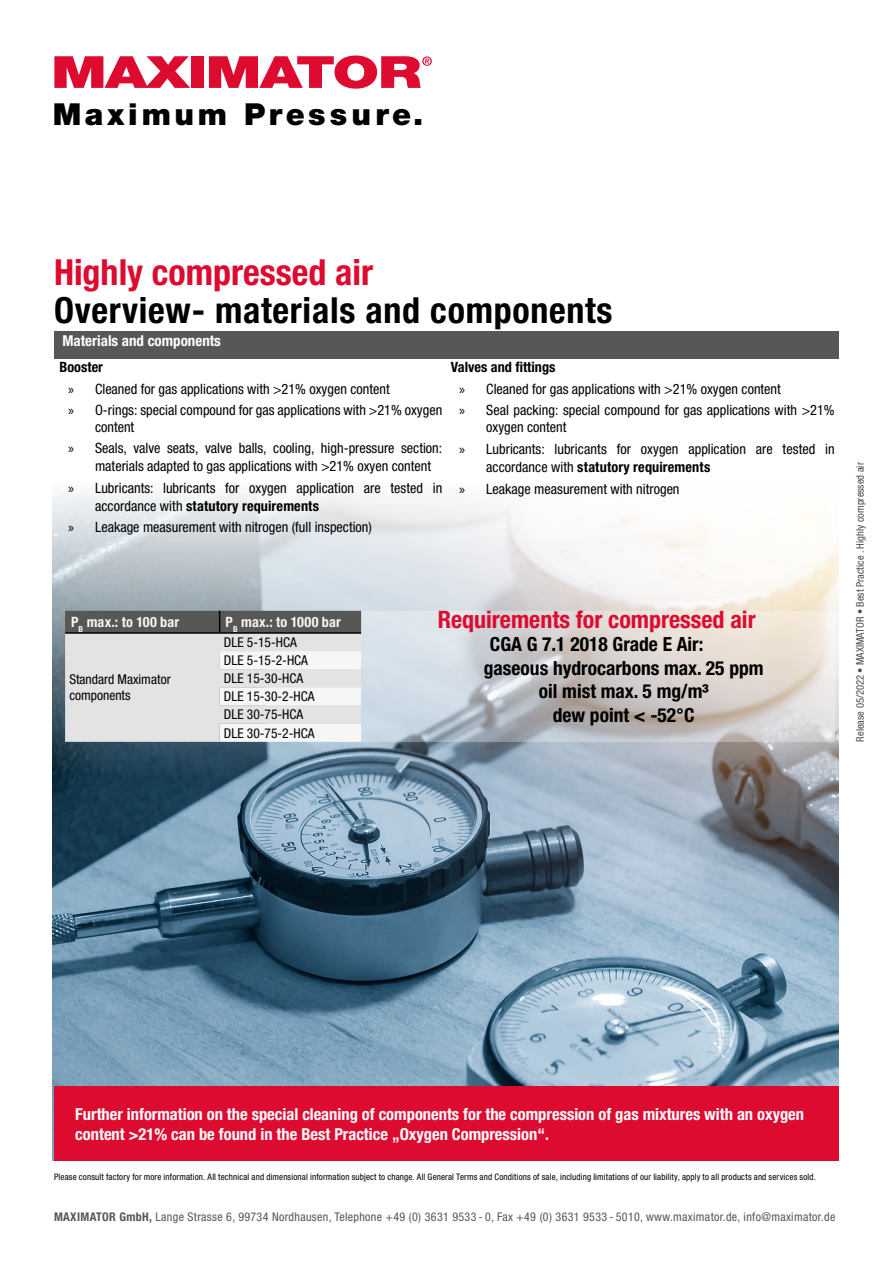
<style>
.page{position:relative;width:893px;height:1263px;background:#fff}
.page>*{position:absolute;margin:0;border:0;box-sizing:border-box;transform-origin:0 0}
.t1{font:700 condensed 36px "Helvetica Neue LT Std";letter-spacing:.02em;color:#000}
.t2{font:700 condensed 36px "Helvetica Neue LT Std";color:#dd0b2f}
.t3{font:900 30.3px "Helvetica Neue LT Std";letter-spacing:.125em;color:#000}
.t4{font:700 condensed 24px "Helvetica Neue LT Std";color:#dd0b2f}
.t5{font:700 condensed 19.5px "Helvetica Neue LT Std";color:#000}
.t6{font:700 condensed 16.5px/19.8px "Helvetica Neue LT Std";color:#fff}
.t7{font:700 condensed 15px "Helvetica Neue LT Std";color:#fff}
.t8{font:condensed 14.25px/21.3px "Helvetica Neue LT Std";color:#000}
.t9{font:700 condensed 14.25px "Helvetica Neue LT Std";letter-spacing:.005em;color:#f6f6f6}
.t10{font:condensed 13.5px/18.1px "Helvetica Neue LT Std";color:#000}
.t11{font:condensed 12px "Helvetica Neue LT Std";letter-spacing:.03em;color:#575756}
.t12{font:condensed 10.5px "Helvetica Neue LT Std";color:#4a4a49}
.t13{font:condensed 9px "Helvetica Neue LT Std";letter-spacing:.02em;color:#000}
.s1{font-weight:700}
.s2{font-family:"Myriad Pro";font-stretch:normal}
</style>
<div class="page">
<svg style="left:54px;top:56px;width:136px;height:32px"></svg>
<div style="left:191px;top:56px;width:13px;height:32px;background:#dd0b2f"></div>
<svg style="left:209px;top:56px;width:223px;height:33px"></svg>
<div style="left:54px;top:332px;width:392px;height:27px;background:#575756"></div>
<div style="left:446px;top:332px;width:393px;height:27px;background:#575756"></div>
<img style="left:53px;top:491px;width:786px;height:670px">
<svg style="left:361px;top:611px;width:474px;height:130px;background:#d1d0d0"></svg>
<div style="left:54px;top:1087px;width:785px;height:74px;background:#dd0b2f"></div>
<svg style="left:65px;top:611px;width:296px;height:131px"></svg>
<hr style="left:65px;top:632px;width:155px;height:2px;background:#000">
<hr style="left:220px;top:632px;width:141px;height:2px;background:#000">
<h2 class="t3" style="left:53px;top:96px;width:372px">Maximum Pressure.</h2>
<h1 class="t2" style="left:54px;top:251px;width:321px">Highly compressed air</h1>
<h1 class="t1" style="left:54px;top:288px;width:560px">Overview- materials and components</h1>
<p class="t7" style="left:63px;top:332px;width:160px">Materials and components</p>
<p class="t8" style="left:68px;top:357px;width:376px;text-indent:-9px"><span class="s1">Booster<br></span><span class="s2">»</span> Cleaned for gas applications with &gt;21% oxygen content<br><span class="s2">»</span> O-rings: special compound for gas applications with &gt;21% oxygen</p>
<p class="t8" style="left:68px;top:416px;width:376px;text-indent:27px">content<br><span class="s2">»</span> Seals, valve seats, valve balls, cooling, high-pressure section:</p>
<p class="t8" style="left:68px;top:454px;width:376px;line-height:22.2px;text-indent:27px">materials adapted to gas applications with &gt;21% oxyen content<br><span class="s2">»</span> Lubricants: lubricants for oxygen application are tested in</p>
<p class="t8" style="left:68px;top:495px;width:305px;text-indent:27px">accordance with <span class="s1">statutory requirements<br></span><span class="s2">»</span> Leakage measurement with nitrogen (full inspection)</p>
<p class="t8" style="left:459px;top:357px;width:377px;text-indent:-9px"><span class="s1">Valves and fittings<br></span><span class="s2">»</span> Cleaned for gas applications with &gt;21% oxygen content<br><span class="s2">»</span> Seal packing: special compound for gas applications with &gt;21%</p>
<p class="t8" style="left:459px;top:416px;width:377px;line-height:22.2px;text-indent:27px">oxygen content<br><span class="s2">»</span> Lubricants: lubricants for oxygen application are tested in</p>
<p class="t8" style="left:459px;top:457px;width:253px;text-indent:27px">accordance with <span class="s1">statutory requirements </span><span class="s2">»</span> Leakage measurement with nitrogen</p>
<p class="t9" style="left:71px;top:613px;width:110px">P<sub>B</sub> max.: to 100 bar</p>
<p class="t9" style="left:226px;top:613px;width:117px">P<sub>B</sub> max.: to 1000 bar</p>
<p class="t10" style="left:69px;top:671px;width:103px;line-height:16.2px">Standard Maximator components</p>
<p class="t10" style="left:224px;top:633px;width:92px">DLE 5-15-HCA<br>DLE 5-15-2-HCA<br>DLE 15-30-HCA<br>DLE 15-30-2-HCA<br>DLE 30-75-HCA<br>DLE 30-75-2-HCA</p>
<h3 class="t4" style="left:438px;top:605px;width:319px">Requirements for compressed air</h3>
<h3 class="t5" style="left:490px;top:633px;width:215px">CGA G 7.1 2018 Grade E Air:</h3>
<h3 class="t5" style="left:484px;top:656px;width:281px">gaseous hydrocarbons max. 25 ppm</h3>
<h3 class="t5" style="left:539px;top:679px;width:171px">oil mist max. 5 mg/m³</h3>
<h3 class="t5" style="left:553px;top:703px;width:143px">dew point &lt; -52°C</h3>
<p class="t12" style="left:854px;top:741px;width:281px;rotate:-90deg">Release 05/2022 • MAXIMATOR • Best Practice . Highly compressed air</p>
<p class="t6" style="left:75px;top:1104px;width:730px">Further information on the special cleaning of components for the compression of gas mixtures with an oxygen content &gt;21% can be found in the Best Practice „Oxygen Compression“.</p>
<p class="t13" style="left:54px;top:1171px;width:763px">Please consult factory for more information. All technical and dimensional information subject to change. All General Terms and Conditions of sale, including limitations of our liability, apply to all products and services sold.</p>
<p class="t11" style="left:54px;top:1209px;width:783px"><span class="s1">MAXIMATOR GmbH,</span> Lange Strasse 6, 99734 Nordhausen, Telephone +49 (0) 3631 9533 - 0, Fax +49 (0) 3631 9533 - 5010, www.maximator.de, info@maximator.de</p>
</div>
